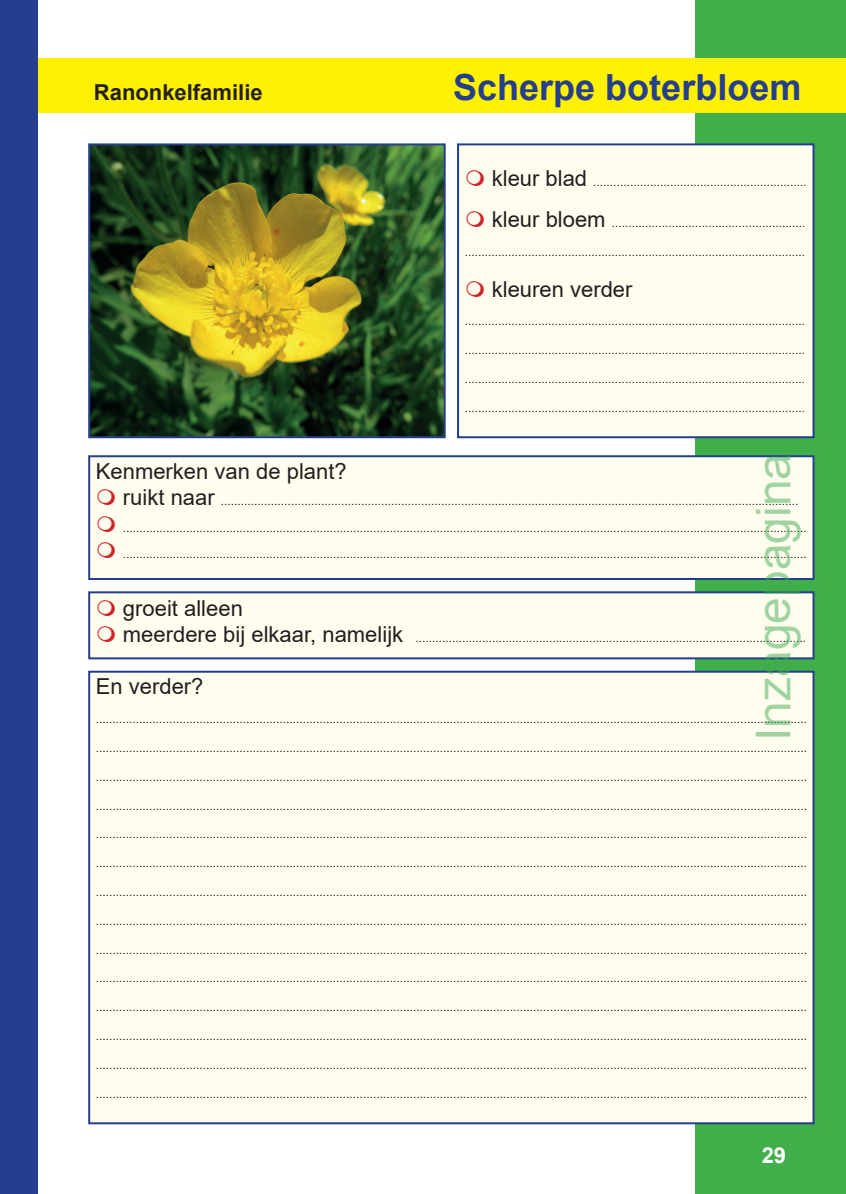
<style>
.page{position:relative;width:846px;height:1194px;background:#fff}
.page>*{position:absolute;margin:0;border:0;box-sizing:border-box;transform-origin:0 0}
.t1{font:48px "Arial";color:rgb(64 171 84/.5)}
.t2{font:700 36px "Arial";color:#253f8e}
.t3{font:22px "Arial";color:#231f20}
.t4{font:700 22px "Arial";color:#231f20}
.t5{font:700 22px "Arial";color:#fff}
.t6{font:12px/26.4px "Arial";color:#231f20}
.s1{font-size:22px}
</style>
<div class="page">
<div style="left:695px;top:0;width:150px;height:1194px;background:#40ae49"></div>
<div style="left:89px;top:456px;width:724px;height:123px;background:#fffdee"></div>
<div style="left:88px;top:455px;width:726px;height:125px;border:2px solid #253f8e"></div>
<div style="left:89px;top:592px;width:724px;height:66px;background:#fffdee"></div>
<div style="left:88px;top:591px;width:726px;height:68px;border:2px solid #253f8e"></div>
<div style="left:89px;top:672px;width:724px;height:451px;background:#fffdee"></div>
<div style="left:88px;top:671px;width:726px;height:453px;border:2px solid #253f8e"></div>
<div style="left:458px;top:144px;width:355px;height:293px;background:#fffdee"></div>
<div style="left:457px;top:143px;width:357px;height:295px;border:2px solid #253f8e"></div>
<div style="left:0;top:58px;width:845px;height:55px;background:#fff101"></div>
<div style="left:0;top:0;width:37px;height:1194px;background:#253f8e"></div>
<img style="left:91px;top:146px;width:351px;height:289px">
<div style="left:88px;top:143px;width:357px;height:295px;border:2px solid #253f8e"></div>
<h3 class="t4" style="left:94px;top:77px;width:170px">Ranonkelfamilie</h3>
<h2 class="t2" style="left:453px;top:62px;width:350px">Scherpe boterbloem</h2>
<p class="t6" style="left:491px;top:169px;width:316px"><span class="s1">kleur blad</span> ................................................................</p>
<p class="t6" style="left:491px;top:210px;width:315px"><span class="s1">kleur bloem</span> ..........................................................</p>
<p class="t6" style="left:464px;top:238px;width:342px">......................................................................................................</p>
<h3 class="t3" style="left:491px;top:274px;width:142px">kleuren verder</h3>
<p class="t6" style="left:464px;top:308px;width:342px">......................................................................................................</p>
<p class="t6" style="left:464px;top:337px;width:342px">......................................................................................................</p>
<p class="t6" style="left:464px;top:366px;width:342px">......................................................................................................</p>
<p class="t6" style="left:464px;top:394px;width:342px">......................................................................................................</p>
<h1 class="t1" style="left:740px;top:741px;width:290px;rotate:-90deg">Inzagepagina</h1>
<h3 class="t3" style="left:96px;top:456px;width:252px">Kenmerken van de plant?</h3>
<p class="t6" style="left:123px;top:488px;width:685px"><span class="s1">ruikt naar</span> ............................................................................................................................................................................. .............................................................................................................................................................................................................</p>
<p class="t6" style="left:123px;top:541px;width:685px">.............................................................................................................................................................................................................</p>
<h3 class="t3" style="left:123px;top:593px;width:121px">groeit alleen</h3>
<p class="t6" style="left:123px;top:625px;width:684px"><span class="s1">meerdere bij elkaar, namelijk</span> .....................................................................................................................</p>
<h3 class="t3" style="left:96px;top:671px;width:109px">En verder?</h3>
<p class="t6" style="left:96px;top:706px;width:712px">.....................................................................................................................................................................................................................</p>
<p class="t6" style="left:96px;top:734px;width:712px">.....................................................................................................................................................................................................................</p>
<p class="t6" style="left:96px;top:763px;width:712px">.....................................................................................................................................................................................................................</p>
<p class="t6" style="left:96px;top:792px;width:712px">.....................................................................................................................................................................................................................</p>
<p class="t6" style="left:96px;top:821px;width:712px">.....................................................................................................................................................................................................................</p>
<p class="t6" style="left:96px;top:850px;width:712px">.....................................................................................................................................................................................................................</p>
<p class="t6" style="left:96px;top:878px;width:712px">.....................................................................................................................................................................................................................</p>
<p class="t6" style="left:96px;top:907px;width:712px">.....................................................................................................................................................................................................................</p>
<p class="t6" style="left:96px;top:936px;width:712px">.....................................................................................................................................................................................................................</p>
<p class="t6" style="left:96px;top:965px;width:712px">.....................................................................................................................................................................................................................</p>
<p class="t6" style="left:96px;top:994px;width:712px">.....................................................................................................................................................................................................................</p>
<p class="t6" style="left:96px;top:1022px;width:712px">.....................................................................................................................................................................................................................</p>
<p class="t6" style="left:96px;top:1051px;width:712px">.....................................................................................................................................................................................................................</p>
<p class="t6" style="left:96px;top:1080px;width:712px">.....................................................................................................................................................................................................................</p>
<h3 class="t5" style="left:761px;top:1140px;width:26px">29</h3>
</div>
